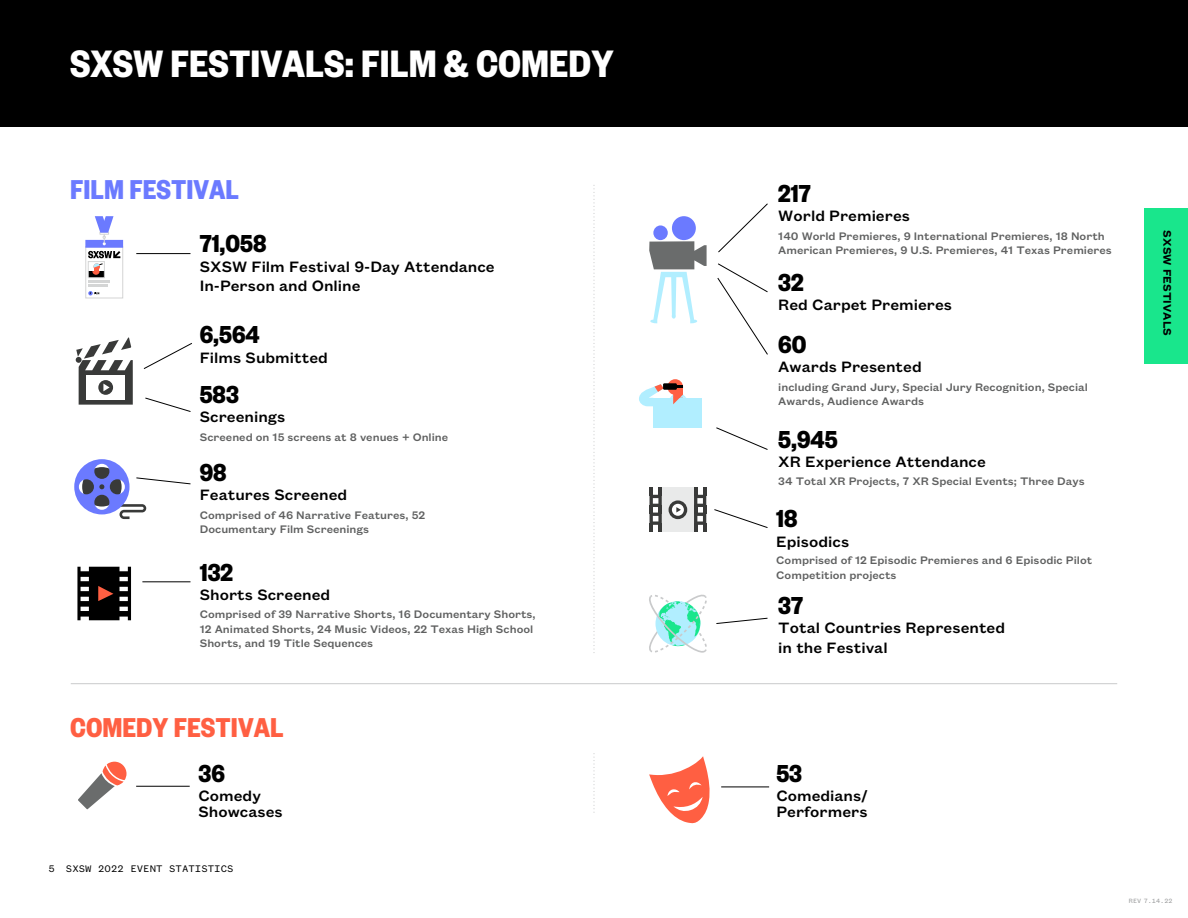
<style>
.page{position:relative;width:1188px;height:918px;background:#fff}
.page>*{position:absolute;margin:0;border:0;box-sizing:border-box;transform-origin:0 0}
.t1{font:700 42px "Founders Grotesk Cond";color:#fff}
.t2{font:700 30px "Founders Grotesk Cond";color:#ff5f42}
.t3{font:700 30px "Founders Grotesk Cond";color:#6b7aff}
.t4{font:700 27px "Founders Grotesk Cond";color:#000}
.t5{font:500 16.5px/19.8px "Founders Grotesk Text";color:#000}
.t6{font:500 12px/14.4px "Founders Grotesk Text";color:#5f6060}
.t7{font:600 12px "Founders Grotesk Text";color:#000}
.t8{font:10.5px "Founders Grotesk Mono";color:#000}
.t9{font:6.75px "Founders Grotesk Mono";color:#969798}
</style>
<div class="page">
<div style="left:0;top:0;width:1188px;height:126px;background:#000"></div>
<hr style="left:71px;top:683px;width:1046px;height:1px;background:#c9cacb">
<svg style="left:667px;top:379px;width:16px;height:16px"></svg>
<svg style="left:639px;top:384px;width:24px;height:22px"></svg>
<div style="left:673px;top:387px;width:10px;height:11px;background:#ff5f42"></div>
<div style="left:653px;top:398px;width:49px;height:30px;background:#b1eeff"></div>
<svg style="left:670px;top:394px;width:16px;height:10px"></svg>
<div style="left:663px;top:383px;width:14px;height:7px;background:#000"></div>
<svg style="left:677px;top:385px;width:6px;height:3px"></svg>
<svg style="left:593px;top:185px;width:2px;height:468px"></svg>
<svg style="left:76px;top:337px;width:57px;height:68px"></svg>
<div style="left:653px;top:225px;width:15px;height:15px;background:#6b7aff;border-radius:50%"></div>
<div style="left:672px;top:216px;width:24px;height:24px;background:#6b7aff;border-radius:50%"></div>
<svg style="left:649px;top:241px;width:58px;height:82px"></svg>
<div style="left:1145px;top:208px;width:43px;height:156px;background:#19e68c"></div>
<svg style="left:593px;top:757px;width:2px;height:56px"></svg>
<svg style="left:718px;top:203px;width:50px;height:50px"></svg>
<svg style="left:717px;top:263px;width:51px;height:92px"></svg>
<div style="left:660px;top:488px;width:36px;height:44px;background:#e9eaea"></div>
<svg style="left:650px;top:488px;width:12px;height:44px"></svg>
<svg style="left:694px;top:488px;width:12px;height:44px"></svg>
<svg style="left:669px;top:500px;width:18px;height:19px"></svg>
<svg style="left:714px;top:509px;width:54px;height:19px"></svg>
<svg style="left:649px;top:594px;width:58px;height:59px"></svg>
<svg style="left:716px;top:617px;width:52px;height:7px"></svg>
<svg style="left:716px;top:427px;width:52px;height:23px"></svg>
<svg style="left:143px;top:343px;width:49px;height:26px"></svg>
<svg style="left:145px;top:397px;width:46px;height:15px"></svg>
<svg style="left:74px;top:459px;width:117px;height:60px"></svg>
<svg style="left:77px;top:567px;width:54px;height:53px;background:#312b2a"></svg>
<hr style="left:142px;top:581px;width:48px;height:1px;background:#000">
<hr style="left:136px;top:253px;width:54px;height:1px;background:#000">
<svg style="left:78px;top:762px;width:49px;height:47px"></svg>
<hr style="left:136px;top:786px;width:54px;height:1px;background:#000">
<hr style="left:721px;top:787px;width:48px;height:1px;background:#000">
<div style="left:88px;top:271px;width:16px;height:7px;background:#000"></div>
<div style="left:86px;top:246px;width:37px;height:52px;border:1px solid #d4d5d5"></div>
<hr style="left:88px;top:280px;width:22px;height:3px;background:#d4d5d5">
<hr style="left:88px;top:285px;width:20px;height:2px;background:#d4d5d5">
<svg style="left:88px;top:291px;width:11px;height:5px"></svg>
<svg style="left:85px;top:216px;width:38px;height:59px"></svg>
<div style="left:88px;top:261px;width:17px;height:17px;border:1px solid #d4d5d5"></div>
<svg style="left:649px;top:756px;width:61px;height:68px"></svg>
<h1 class="t1" style="left:70px;top:38px;width:545px">SXSW FESTIVALS: FILM &amp; COMEDY</h1>
<h2 class="t3" style="left:70px;top:171px;width:170px">FILM FESTIVAL</h2>
<h3 class="t4" style="left:200px;top:227px;width:68px">71,058</h3>
<h3 class="t5" style="left:200px;top:255px;width:296px">SXSW Film Festival 9-Day Attendance<br>In-Person and Online</h3>
<h3 class="t4" style="left:200px;top:318px;width:61px">6,564</h3>
<h3 class="t5" style="left:200px;top:346px;width:130px">Films Submitted</h3>
<h3 class="t4" style="left:200px;top:378px;width:41px">583</h3>
<h3 class="t5" style="left:200px;top:406px;width:87px">Screenings</h3>
<h3 class="t4" style="left:200px;top:456px;width:28px">98</h3>
<h3 class="t5" style="left:200px;top:484px;width:149px">Features Screened</h3>
<p class="t6" style="left:200px;top:507px;width:227px">Comprised of 46 Narrative Features, 52<br>Documentary Film Screenings</p>
<p class="t6" style="left:200px;top:429px;width:250px">Screened on 15 screens at 8 venues + Online</p>
<h3 class="t4" style="left:200px;top:555px;width:35px">132</h3>
<h3 class="t5" style="left:200px;top:584px;width:132px">Shorts Screened</h3>
<p class="t6" style="left:200px;top:606px;width:337px">Comprised of 39 Narrative Shorts, 16 Documentary Shorts,<br>12 Animated Shorts, 24 Music Videos, 22 Texas High School<br>Shorts, and 19 Title Sequences</p>
<h2 class="t2" style="left:70px;top:708px;width:215px">COMEDY FESTIVAL</h2>
<h3 class="t4" style="left:199px;top:756px;width:28px">36</h3>
<h3 class="t5" style="left:199px;top:786px;width:86px;line-height:16.5px">Comedy<br>Showcases</h3>
<p class="t8" style="left:49px;top:863px;width:8px">5</p>
<p class="t8" style="left:66px;top:863px;width:169px">SXSW 2022 EVENT STATISTICS</p>
<h3 class="t4" style="left:778px;top:177px;width:34px">217</h3>
<h3 class="t5" style="left:778px;top:205px;width:133px">World Premieres</h3>
<p class="t6" style="left:778px;top:228px;width:335px">140 World Premieres, 9 International Premieres, 18 North<br>American Premieres, 9 U.S. Premieres, 41 Texas Premieres</p>
<h3 class="t4" style="left:778px;top:266px;width:27px">32</h3>
<h3 class="t5" style="left:778px;top:294px;width:175px">Red Carpet Premieres</h3>
<h3 class="t4" style="left:778px;top:328px;width:30px">60</h3>
<h3 class="t5" style="left:778px;top:356px;width:145px">Awards Presented</h3>
<p class="t6" style="left:778px;top:379px;width:311px">including Grand Jury, Special Jury Recognition, Special<br>Awards, Audience Awards</p>
<h3 class="t4" style="left:778px;top:423px;width:61px">5,945</h3>
<h3 class="t5" style="left:778px;top:451px;width:209px">XR Experience Attendance</h3>
<p class="t6" style="left:778px;top:474px;width:308px">34 Total XR Projects, 7 XR Special Events; Three Days</p>
<h3 class="t4" style="left:776px;top:502px;width:23px">18</h3>
<h3 class="t5" style="left:776px;top:530px;width:74px">Episodics</h3>
<p class="t6" style="left:776px;top:552px;width:317px">Comprised of 12 Episodic Premieres and 6 Episodic Pilot<br>Competition projects</p>
<h3 class="t4" style="left:778px;top:589px;width:26px">37</h3>
<h3 class="t5" style="left:778px;top:617px;width:228px">Total Countries Represented in the Festival</h3>
<p class="t7" style="left:1176px;top:230px;width:107px;rotate:90deg">SXSW FESTIVALS</p>
<h3 class="t4" style="left:776px;top:756px;width:27px">53</h3>
<h3 class="t5" style="left:776px;top:786px;width:93px;line-height:16.5px">Comedians/<br>Performers</h3>
<p class="t9" style="left:1129px;top:897px;width:45px">REV 7.14.22</p>
</div>
